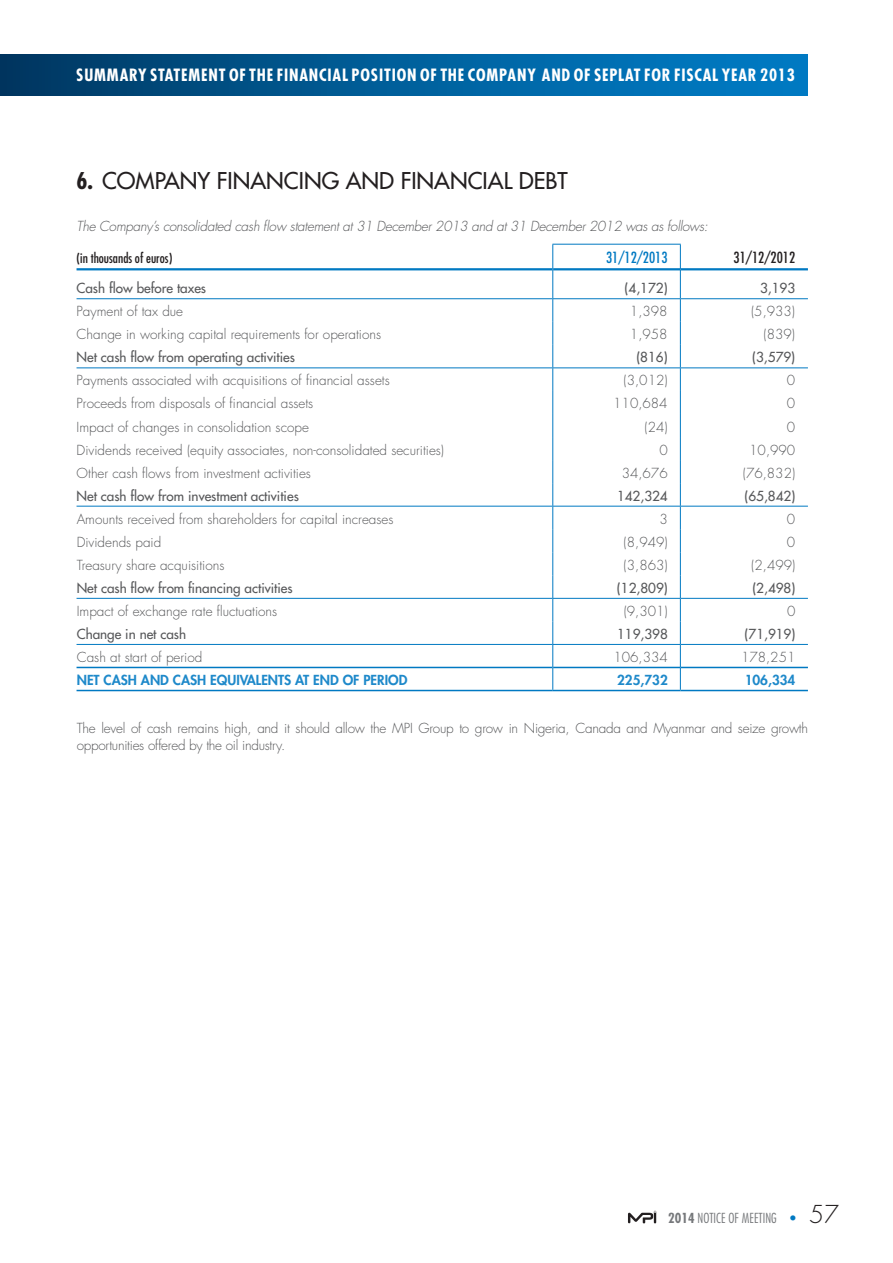
<style>
.page{position:relative;width:893px;height:1263px;background:#fff}
.page>*{position:absolute;margin:0;border:0;box-sizing:border-box;transform-origin:0 0}
.t1{font:500 22.5px "Futura Std";color:#231f20}
.t2{font:700 condensed 16.5px "Futura Std";letter-spacing:.05em;color:#fff}
.t3{font:condensed 15px "Futura Std";color:#0079c2}
.t4{font:condensed 15px "Futura Std";color:#231f20}
.t5{font:300 13.5px "Futura Std";color:#57585a}
.t6{font:500 13.5px "Futura Std";color:#57585a}
.t7{font:300 13.5px/17.2px "Futura Std";letter-spacing:-.02em;color:#57585a}
.t8{font:italic 300 13.5px "Futura Std";letter-spacing:-.02em;color:#57585a}
.t9{font:800 13.5px "Futura Std";color:#1e89ca}
.t10{font:300 condensed 13.5px "Futura Std";color:#76787b}
.t11{font:condensed 13.5px "Futura Std";color:#231f20}
.s1{font-weight:700;font-stretch:condensed}
.s2{font-weight:700}
.s3{font-stretch:normal;color:#0079c2}
.s4{font-stretch:normal;font-size:24px;color:#231f20}
</style>
<div class="page">
<svg style="left:628px;top:1211px;width:28px;height:12px"></svg>
<div style="left:0;top:54px;width:808px;height:41px;background:linear-gradient(to right,#003a64,#0080cb)"></div>
<hr style="left:77px;top:268px;width:475px;height:2px;background:#0079c2">
<hr style="left:553px;top:268px;width:127px;height:2px;background:#0079c2">
<hr style="left:681px;top:268px;width:127px;height:2px;background:#0079c2">
<hr style="left:77px;top:298px;width:476px;height:1px;background:#0079c2">
<hr style="left:553px;top:298px;width:127px;height:1px;background:#0079c2">
<hr style="left:680px;top:298px;width:128px;height:1px;background:#0079c2">
<hr style="left:77px;top:367px;width:476px;height:1px;background:#0079c2">
<hr style="left:553px;top:367px;width:127px;height:1px;background:#0079c2">
<hr style="left:680px;top:367px;width:128px;height:1px;background:#0079c2">
<hr style="left:77px;top:506px;width:476px;height:1px;background:#0079c2">
<hr style="left:553px;top:506px;width:127px;height:1px;background:#0079c2">
<hr style="left:680px;top:506px;width:128px;height:1px;background:#0079c2">
<hr style="left:77px;top:598px;width:476px;height:1px;background:#0079c2">
<hr style="left:553px;top:598px;width:127px;height:1px;background:#0079c2">
<hr style="left:680px;top:598px;width:128px;height:1px;background:#0079c2">
<hr style="left:77px;top:644px;width:476px;height:1px;background:#0079c2">
<hr style="left:553px;top:644px;width:127px;height:1px;background:#0079c2">
<hr style="left:680px;top:644px;width:128px;height:1px;background:#0079c2">
<hr style="left:77px;top:667px;width:475px;height:1px;background:#0079c2">
<hr style="left:553px;top:667px;width:127px;height:1px;background:#0079c2">
<hr style="left:681px;top:667px;width:127px;height:1px;background:#0079c2">
<hr style="left:77px;top:690px;width:476px;height:1px;background:#0079c2">
<hr style="left:553px;top:690px;width:127px;height:1px;background:#0079c2">
<hr style="left:680px;top:690px;width:128px;height:1px;background:#0079c2">
<hr style="left:552px;top:244px;width:129px;height:1px;background:#0079c2">
<svg style="left:552px;top:245px;width:1px;height:445px"></svg>
<svg style="left:680px;top:245px;width:1px;height:445px"></svg>
<p class="t2" style="left:76px;top:65px;width:720px">SUMMARY STATEMENT OF THE FI NANCIAL POSITION OF THE COMPANY AND OF SEPLAT FOR FISCAL YEAR 2013</p>
<h1 class="t1" style="left:77px;top:166px;width:493px"><span class="s1">6.</span> Company financing and financial debt</h1>
<p class="t8" style="left:77px;top:218px;width:633px">The Company’s consolidated cash flow statement at 31 December 2013 and at 31 December 2012 was as follows:</p>
<p class="t11" style="left:77px;top:250px;width:97px">(in thousands of euros)</p>
<p class="t3" style="left:606px;top:248px;width:63px">31/12/2013</p>
<p class="t4" style="left:734px;top:248px;width:63px">31/12/2012</p>
<p class="t6" style="left:77px;top:280px;width:131px">Cash flow before taxes</p>
<p class="t6" style="left:625px;top:280px;width:44px">(4,172)</p>
<p class="t6" style="left:760px;top:280px;width:37px">3,193</p>
<p class="t5" style="left:77px;top:303px;width:108px">Payment of tax due</p>
<p class="t5" style="left:630px;top:303px;width:39px">1,398</p>
<p class="t5" style="left:751px;top:303px;width:46px">(5,933)</p>
<p class="t5" style="left:77px;top:326px;width:306px">Change in working capital requirements for operations</p>
<p class="t5" style="left:630px;top:326px;width:39px">1,958</p>
<p class="t5" style="left:764px;top:326px;width:33px">(839)</p>
<p class="t6" style="left:77px;top:349px;width:220px">Net cash flow from operating activities</p>
<p class="t6" style="left:636px;top:349px;width:33px">(816)</p>
<p class="t6" style="left:752px;top:349px;width:44px">(3,579)</p>
<p class="t5" style="left:77px;top:372px;width:315px">Payments associated with acquisitions of financial assets</p>
<p class="t5" style="left:623px;top:372px;width:46px">(3,012)</p>
<p class="t5" style="left:787px;top:372px;width:10px">0</p>
<p class="t5" style="left:77px;top:395px;width:238px">Proceeds from disposals of financial assets</p>
<p class="t5" style="left:613px;top:395px;width:56px">110,684</p>
<p class="t5" style="left:787px;top:395px;width:10px">0</p>
<p class="t5" style="left:77px;top:418px;width:234px">Impact of changes in consolidation scope</p>
<p class="t5" style="left:644px;top:418px;width:25px">(24)</p>
<p class="t5" style="left:787px;top:418px;width:10px">0</p>
<p class="t5" style="left:77px;top:441px;width:369px">Dividends received (equity associates, non‑consolidated securities)</p>
<p class="t5" style="left:659px;top:441px;width:10px">0</p>
<p class="t5" style="left:749px;top:441px;width:48px">10,990</p>
<p class="t5" style="left:77px;top:464px;width:236px">Other cash flows from investment activities</p>
<p class="t5" style="left:622px;top:464px;width:48px">34,676</p>
<p class="t5" style="left:743px;top:464px;width:54px">(76,832)</p>
<p class="t6" style="left:77px;top:487px;width:224px">Net cash flow from investment activities</p>
<p class="t6" style="left:617px;top:487px;width:52px">142,324</p>
<p class="t6" style="left:744px;top:487px;width:52px">(65,842)</p>
<p class="t5" style="left:77px;top:511px;width:318px">Amounts received from shareholders for capital increases</p>
<p class="t5" style="left:659px;top:511px;width:10px">3</p>
<p class="t5" style="left:787px;top:511px;width:10px">0</p>
<p class="t5" style="left:77px;top:534px;width:86px">Dividends paid</p>
<p class="t5" style="left:624px;top:534px;width:46px">(8,949)</p>
<p class="t5" style="left:787px;top:534px;width:10px">0</p>
<p class="t5" style="left:77px;top:557px;width:149px">Treasury share acquisitions</p>
<p class="t5" style="left:624px;top:557px;width:46px">(3,863)</p>
<p class="t5" style="left:751px;top:557px;width:46px">(2,499)</p>
<p class="t6" style="left:77px;top:579px;width:217px">Net cash flow from financing activities</p>
<p class="t6" style="left:617px;top:579px;width:52px">(12,809)</p>
<p class="t6" style="left:752px;top:579px;width:44px">(2,498)</p>
<p class="t5" style="left:77px;top:603px;width:202px">Impact of exchange rate fluctuations</p>
<p class="t5" style="left:624px;top:603px;width:46px">(9,301)</p>
<p class="t5" style="left:787px;top:603px;width:10px">0</p>
<p class="t6" style="left:77px;top:625px;width:111px">Change in net cash</p>
<p class="t6" style="left:617px;top:625px;width:52px">119,398</p>
<p class="t6" style="left:745px;top:625px;width:52px">(71,919)</p>
<p class="t5" style="left:77px;top:649px;width:127px">Cash at start of period</p>
<p class="t5" style="left:613px;top:649px;width:56px">106,334</p>
<p class="t5" style="left:741px;top:649px;width:56px">178,251</p>
<p class="t9" style="left:77px;top:671px;width:36px">NET CASH</p>
<p class="t9" style="left:141px;top:671px;width:11px">AND</p>
<p class="t9" style="left:173px;top:671px;width:10px">CASH</p>
<p class="t9" style="left:210px;top:671px;width:60px">EQUIVALENTS</p>
<p class="t9" style="left:295px;top:671px;width:28px">AT END</p>
<p class="t9" style="left:343px;top:671px;width:29px">OF PERIOD</p>
<p class="t9" style="left:617px;top:671px;width:52px">225,732</p>
<p class="t9" style="left:745px;top:671px;width:52px">106,334</p>
<p class="t7" style="left:77px;top:719px;width:733px">The level of cash remains high, and it should allow the MPI Group to grow in N igeria, Canada and Myanmar and seize growth opportunities offered by the oil industry.</p>
<p class="t10" style="left:668px;top:1210px;width:172px"><span class="s2">2014</span> NOTICE OF MEETING <span class="s3">•</span> <span class="s4">57</span></p>
</div>
